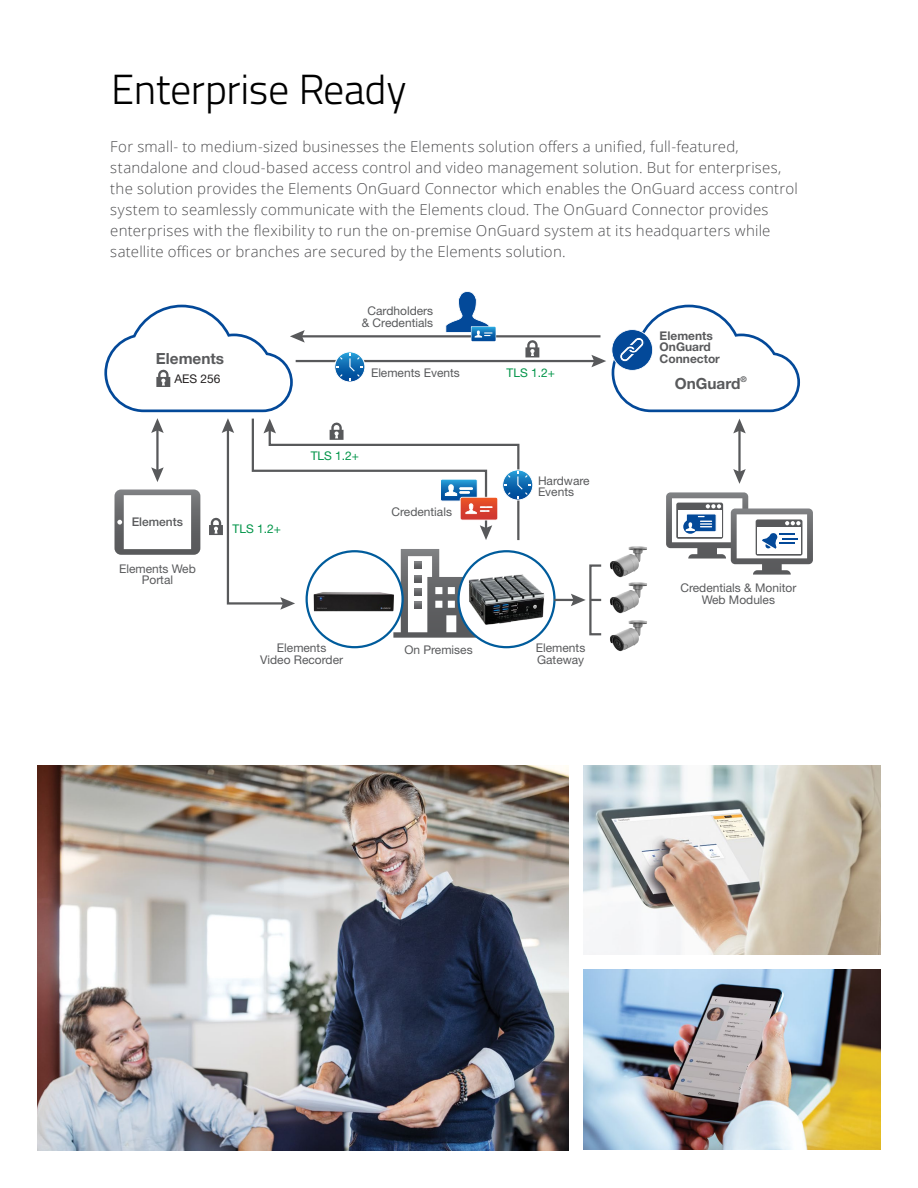
<style>
.page{position:relative;width:918px;height:1188px;background:#fff}
.page>*{position:absolute;margin:0;border:0;box-sizing:border-box;transform-origin:0 0}
.t1{font:300 42px "Titillium Text 22 L";letter-spacing:-.02em;color:#000}
.t2{font:700 15.3px "Helvetica Neue LT Std";color:#595a5c}
.t3{font:300 15px/21px "Open Sans";letter-spacing:.015em;color:#4d4d4f}
.t4{font:12px/11.4px "Helvetica Neue LT Std";color:#595a5c;text-align:center}
.t5{font:700 12px/11.4px "Helvetica Neue LT Std";color:#595a5c}
.t6{font:12px "Helvetica Neue LT Std";color:#009448}
.t7{font:500 12px "Helvetica Neue LT Std";color:#595a5c}
.t8{font:12px "Helvetica Neue LT Std";color:#232020}
</style>
<div class="page">
<svg style="left:459px;top:551px;width:95px;height:96px"></svg>
<svg style="left:307px;top:551px;width:96px;height:96px"></svg>
<hr style="left:300px;top:335px;width:300px;height:2px;background:#58595b">
<hr style="left:296px;top:360px;width:300px;height:2px;background:#58595b">
<hr style="left:738px;top:429px;width:3px;height:45px;background:#58595b">
<svg style="left:733px;top:469px;width:13px;height:15px"></svg>
<svg style="left:733px;top:419px;width:13px;height:14px"></svg>
<svg style="left:666px;top:492px;width:147px;height:83px"></svg>
<svg style="left:591px;top:305px;width:209px;height:107px"></svg>
<svg style="left:104px;top:291px;width:442px;height:347px"></svg>
<hr style="left:554px;top:599px;width:22px;height:2px;background:#58595b">
<svg style="left:571px;top:594px;width:28px;height:12px"></svg>
<div style="left:589px;top:564px;width:13px;height:71px;border:2px solid #58595b"></div>
<img style="left:457px;top:559px;width:100px;height:80px">
<img style="left:610px;top:546px;width:37px;height:31px">
<img style="left:610px;top:582px;width:37px;height:31px">
<img style="left:610px;top:620px;width:37px;height:31px">
<img style="left:583px;top:970px;width:297px;height:180px">
<img style="left:38px;top:765px;width:531px;height:385px">
<img style="left:583px;top:766px;width:297px;height:189px">
<h1 class="t1" style="left:111px;top:59px;width:297px">Enterprise Ready</h1>
<p class="t3" style="left:110px;top:136px;width:689px">For small- to medium-sized businesses the Elements solution offers a unified, full-featured, standalone and cloud-based access control and video management solution. But for enterprises, the solution provides the Elements OnGuard Connector which enables the OnGuard access control system to seamlessly communicate with the Elements cloud. The OnGuard Connector provides enterprises with the flexibility to run the on-premise OnGuard system at its headquarters while satellite offices or branches are secured by the Elements solution.</p>
<p class="t2" style="left:156px;top:349px;width:70px">Elements</p>
<p class="t8" style="left:174px;top:371px;width:48px">AES 256</p>
<p class="t4" style="left:362px;top:305px;width:73px">Cardholders &amp; Credentials</p>
<p class="t4" style="left:371px;top:367px;width:90px">Elements Events</p>
<p class="t7" style="left:132px;top:515px;width:53px">Elements</p>
<p class="t4" style="left:119px;top:563px;width:78px">Elements Web<br>Portal</p>
<p class="t6" style="left:233px;top:522px;width:50px">TLS 1.2+</p>
<p class="t6" style="left:311px;top:449px;width:50px">TLS 1.2+</p>
<p class="t4" style="left:392px;top:506px;width:62px">Credentials</p>
<p class="t4" style="left:260px;top:642px;width:84px">Elements<br>Video Recorder</p>
<p class="t4" style="left:404px;top:644px;width:70px">On Premises</p>
<p class="t6" style="left:507px;top:365px;width:50px">TLS 1.2+</p>
<p class="t4" style="left:538px;top:474px;width:53px;text-align:left">Hardware<br>Events</p>
<p class="t4" style="left:536px;top:642px;width:51px;text-align:left">Elements<br>Gateway</p>
<p class="t5" style="left:660px;top:330px;width:62px">Elements<br>OnGuard<br>Connector</p>
<p class="t2" style="left:675px;top:374px;width:74px">OnGuard<sup>®</sup></p>
<p class="t4" style="left:680px;top:582px;width:117px">Credentials &amp; Monitor<br>Web Modules</p>
</div>
